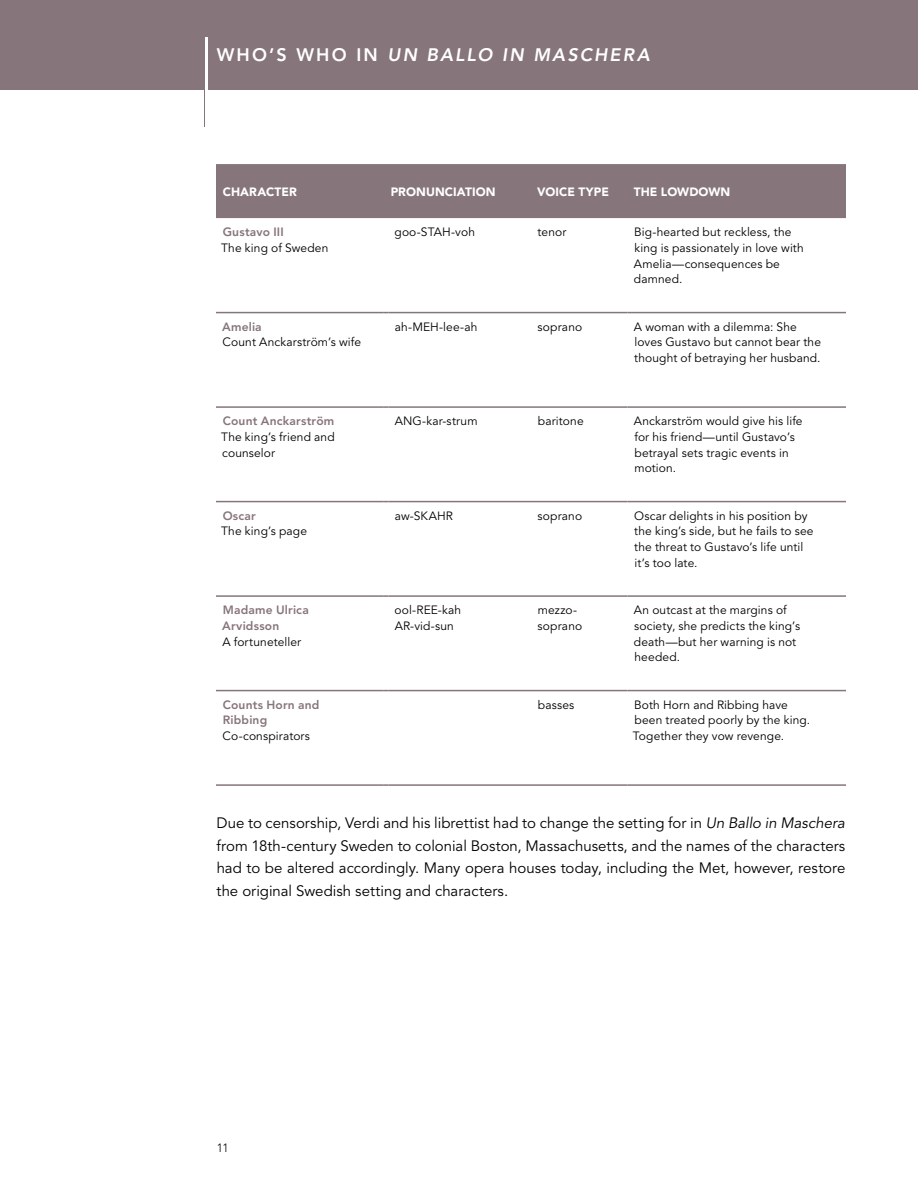
<style>
.page{position:relative;width:918px;height:1188px;background:#fff}
.page>*{position:absolute;margin:0;border:0;box-sizing:border-box;transform-origin:0 0}
.t1{font:300 90px "Avenir LT Pro";color:#86757b;scale:.6 1}
.t2{font:italic 800 18px "Avenir LT Pro";letter-spacing:.115em;color:#fff}
.t3{font:15px/22.5px "Avenir LT Pro";color:#000;text-align:justify}
.t4{font:12px/15.8px "Avenir LT Pro";letter-spacing:.01em;color:#000}
.t5{font:800 12px/15.8px "Avenir LT Pro";letter-spacing:.015em;color:#86757b}
.t6{font:900 12px "Avenir LT Pro";letter-spacing:.005em;color:#fff}
.t7{font:300 12px "Avenir LT Pro";color:#000}
.s1{font-style:normal}
.s2{font-style:italic}
</style>
<div class="page">
<div style="left:0;top:0;width:918px;height:90px;background:#86757b"></div>
<div style="left:216px;top:164px;width:630px;height:54px;background:#86757b"></div>
<hr style="left:216px;top:312px;width:168px;height:1px;background:#86757b">
<hr style="left:216px;top:406px;width:168px;height:2px;background:#86757b">
<hr style="left:216px;top:501px;width:168px;height:1px;background:#86757b">
<hr style="left:216px;top:595px;width:168px;height:2px;background:#86757b">
<hr style="left:216px;top:690px;width:168px;height:1px;background:#86757b">
<hr style="left:216px;top:784px;width:168px;height:2px;background:#86757b">
<hr style="left:388px;top:312px;width:143px;height:1px;background:#86757b">
<hr style="left:531px;top:312px;width:97px;height:1px;background:#86757b">
<hr style="left:388px;top:406px;width:143px;height:2px;background:#86757b">
<hr style="left:531px;top:406px;width:97px;height:2px;background:#86757b">
<hr style="left:388px;top:501px;width:143px;height:1px;background:#86757b">
<hr style="left:531px;top:501px;width:97px;height:1px;background:#86757b">
<hr style="left:388px;top:595px;width:143px;height:2px;background:#86757b">
<hr style="left:531px;top:595px;width:97px;height:2px;background:#86757b">
<hr style="left:388px;top:690px;width:143px;height:1px;background:#86757b">
<hr style="left:531px;top:690px;width:97px;height:1px;background:#86757b">
<hr style="left:388px;top:784px;width:143px;height:2px;background:#86757b">
<hr style="left:531px;top:784px;width:97px;height:2px;background:#86757b">
<hr style="left:628px;top:312px;width:218px;height:1px;background:#86757b">
<hr style="left:628px;top:406px;width:218px;height:2px;background:#86757b">
<hr style="left:628px;top:501px;width:218px;height:1px;background:#86757b">
<hr style="left:628px;top:595px;width:218px;height:2px;background:#86757b">
<hr style="left:628px;top:690px;width:218px;height:1px;background:#86757b">
<hr style="left:628px;top:784px;width:218px;height:2px;background:#86757b">
<h1 class="t1" style="left:199px;top:20px;width:21px">|</h1>
<h2 class="t2" style="left:217px;top:44px;width:434px"><span class="s1">WHO’S WHO IN</span> UN BALLO IN MASCHERA</h2>
<p class="t6" style="left:223px;top:184px;width:76px">CHARACTER</p>
<p class="t6" style="left:391px;top:184px;width:106px">PRONUNCIATION</p>
<p class="t6" style="left:537px;top:184px;width:73px">VOICE TYPE</p>
<p class="t6" style="left:634px;top:184px;width:98px">THE LOWDOWN</p>
<p class="t5" style="left:223px;top:224px;width:63px">Gustavo III</p>
<p class="t4" style="left:221px;top:240px;width:109px">The king of Sweden</p>
<p class="t4" style="left:395px;top:224px;width:82px">goo-STAH-voh</p>
<p class="t4" style="left:538px;top:224px;width:30px">tenor</p>
<p class="t4" style="left:634px;top:224px;width:171px">Big-hearted but reckless, the king is passionately in love with<br>Amelia—consequences be damned.</p>
<p class="t5" style="left:222px;top:319px;width:41px">Amelia</p>
<p class="t4" style="left:223px;top:335px;width:140px">Count Anckarström’s wife</p>
<p class="t5" style="left:223px;top:413px;width:113px">Count Anckarström</p>
<p class="t4" style="left:221px;top:429px;width:115px">The king’s friend and counselor</p>
<p class="t5" style="left:223px;top:508px;width:35px">Oscar</p>
<p class="t4" style="left:221px;top:524px;width:87px">The king’s page</p>
<p class="t5" style="left:222px;top:602px;width:88px">Madame Ulrica<br>Arvidsson</p>
<p class="t4" style="left:222px;top:634px;width:80px">A fortuneteller</p>
<p class="t5" style="left:223px;top:697px;width:98px">Counts Horn and<br>Ribbing</p>
<p class="t4" style="left:223px;top:728px;width:89px">Co-conspirators</p>
<p class="t4" style="left:395px;top:319px;width:84px">ah-MEH-lee-ah</p>
<p class="t4" style="left:538px;top:319px;width:46px">soprano</p>
<p class="t4" style="left:634px;top:319px;width:189px">A woman with a dilemma: She loves Gustavo but cannot bear the thought of betraying her husband.</p>
<p class="t4" style="left:395px;top:413px;width:84px">ANG-kar-strum</p>
<p class="t4" style="left:538px;top:413px;width:47px">baritone</p>
<p class="t4" style="left:634px;top:413px;width:170px">Anckarström would give his life for his friend—until Gustavo’s betrayal sets tragic events in motion.</p>
<p class="t4" style="left:395px;top:508px;width:60px">aw-SKAHR</p>
<p class="t4" style="left:538px;top:508px;width:46px">soprano</p>
<p class="t4" style="left:634px;top:508px;width:181px">Oscar delights in his position by the king’s side, but he fails to see the threat to Gustavo’s life until it’s too late.</p>
<p class="t4" style="left:395px;top:602px;width:68px">ool-REE-kah<br>AR-vid-sun</p>
<p class="t4" style="left:538px;top:602px;width:46px">mezzo&shy;soprano</p>
<p class="t4" style="left:634px;top:602px;width:168px">An outcast at the margins of society, she predicts the king’s death—but her warning is not heeded.</p>
<p class="t4" style="left:538px;top:697px;width:38px">basses</p>
<p class="t4" style="left:633px;top:697px;width:179px">Both Horn and Ribbing have been treated poorly by the king.<br>Together they vow revenge.</p>
<p class="t3" style="left:217px;top:812px;width:630px">Due to censorship, Verdi and his librettist had to change the setting for in <span class="s2">Un Ballo in Maschera </span>from 18th-century Sweden to colonial Boston, Massachusetts, and the names of the characters had to be altered accordingly. Many opera houses today, including the Met, however, restore the original Swedish setting and characters.</p>
<p class="t7" style="left:217px;top:1141px;width:13px">11</p>
</div>
